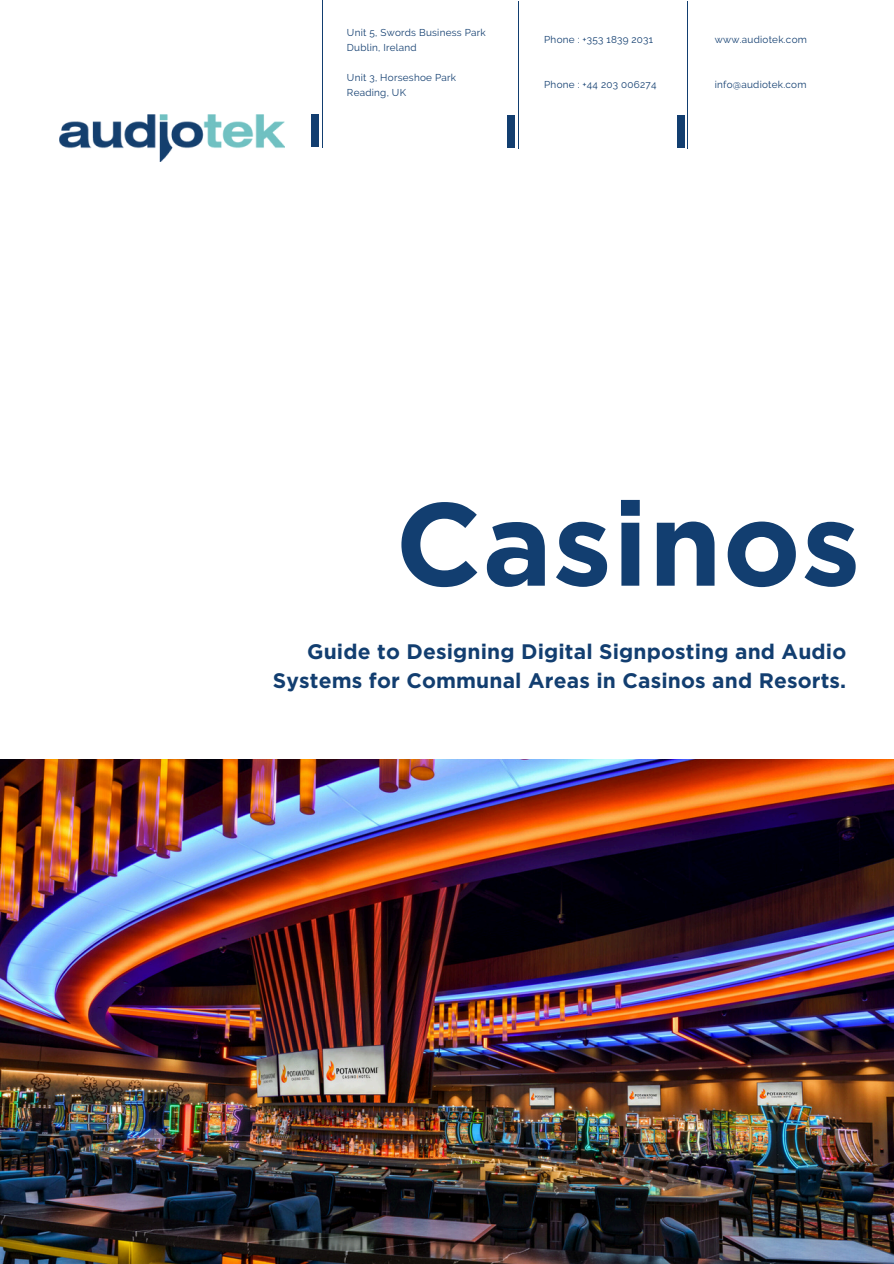
<style>
.page{position:relative;width:894px;height:1264px;background:#fff}
.page>*{position:absolute;margin:0;border:0;box-sizing:border-box;transform-origin:0 0}
.t1{font:700 117.45px "Gotham";letter-spacing:.005em;color:#123e70}
.t2{font:700 21px/29.2px "Gotham";letter-spacing:.005em;color:#123e70;text-align:right}
.t3{font:9.9px/14.9px "Raleway";letter-spacing:.025em;color:#123e70}
</style>
<div class="page">
<hr style="left:517px;top:1px;width:1px;height:147px;background:#123e70">
<div style="left:507px;top:115px;width:7px;height:32px;background:#123e70"></div>
<hr style="left:687px;top:1px;width:1px;height:147px;background:#123e70">
<div style="left:677px;top:115px;width:7px;height:32px;background:#123e70"></div>
<hr style="left:322px;top:0;width:1px;height:147px;background:#123e70">
<div style="left:312px;top:114px;width:7px;height:32px;background:#123e70"></div>
<img style="left:0;top:759px;width:893px;height:504px">
<img style="left:59px;top:114px;width:225px;height:47px">
<p class="t3" style="left:347px;top:25px;width:140px">Unit 5, Swords Business Park<br>Dublin, Ireland</p>
<h3 class="t3" style="left:544px;top:32px;width:110px">Phone : +353 1839 2031</h3>
<h3 class="t3" style="left:347px;top:70px;width:111px">Unit 3, Horseshoe Park<br>Reading, UK</h3>
<p class="t3" style="left:544px;top:77px;width:114px">Phone : +44 203 006274</p>
<h1 class="t3" style="left:714px;top:77px;width:93px">info@audiotek.com</h1>
<h2 class="t3" style="left:714px;top:32px;width:94px">www.audiotek.com</h2>
<h3 class="t1" style="left:395px;top:491px;width:466px">Casinos</h3>
<p class="t2" style="left:273px;top:638px;width:574px">Guide to Designing Digital Signposting and Audio<br>Systems for Communal Areas in Casinos and Resorts.</p>
</div>
